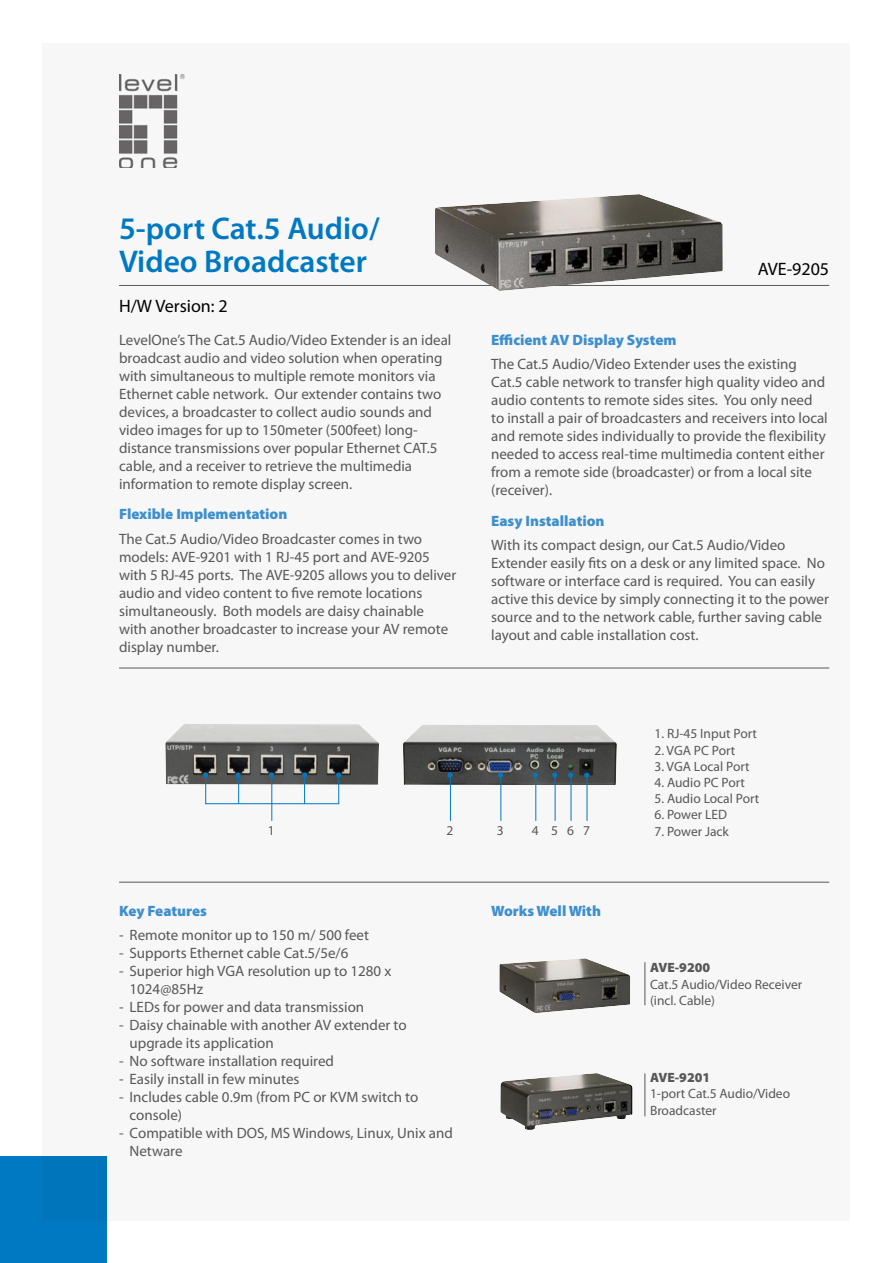
<style>
.page{position:relative;width:893px;height:1263px;background:#fff}
.page>*{position:absolute;margin:0;border:0;box-sizing:border-box;transform-origin:0 0}
.t1{font:600 31.5px/33px "Myriad Pro";color:#0079c2}
.t2{font:18px "Myriad Pro";color:#000}
.t3{font:15px/18px "Myriad Pro";color:#595757}
.t4{font:900 15px "Myriad Pro";color:#3e8fce}
.t5{font:13.5px/16.2px "Myriad Pro";color:#595757}
.t6{font:900 13.5px "Myriad Pro";color:#595757}
</style>
<div class="page">
<div style="left:43px;top:43px;width:807px;height:1177px;background:#f7f7f7"></div>
<div style="left:0;top:1157px;width:106px;height:106px;background:#0079c2"></div>
<img style="left:119px;top:74px;width:66px;height:94px">
<hr style="left:119px;top:285px;width:710px;height:1px;background:#595757">
<img style="left:165px;top:724px;width:214px;height:61px">
<img style="left:403px;top:725px;width:214px;height:60px">
<hr style="left:119px;top:668px;width:710px;height:1px;background:#595757">
<hr style="left:644px;top:962px;width:1px;height:43px;background:#595757">
<hr style="left:119px;top:882px;width:710px;height:1px;background:#595757">
<hr style="left:644px;top:1073px;width:1px;height:43px;background:#595757">
<img style="left:500px;top:1073px;width:133px;height:57px">
<img style="left:499px;top:958px;width:131px;height:55px">
<hr style="left:271px;top:776px;width:1px;height:45px;background:#0079c2">
<hr style="left:450px;top:776px;width:1px;height:45px;background:#0079c2">
<hr style="left:500px;top:776px;width:1px;height:45px;background:#0079c2">
<hr style="left:535px;top:776px;width:1px;height:45px;background:#0079c2">
<hr style="left:555px;top:776px;width:1px;height:45px;background:#0079c2">
<hr style="left:571px;top:776px;width:1px;height:45px;background:#0079c2">
<hr style="left:587px;top:776px;width:1px;height:45px;background:#0079c2">
<svg style="left:584px;top:772px;width:5px;height:6px"></svg>
<svg style="left:568px;top:772px;width:5px;height:6px"></svg>
<svg style="left:552px;top:772px;width:5px;height:6px"></svg>
<svg style="left:533px;top:772px;width:5px;height:6px"></svg>
<svg style="left:498px;top:772px;width:5px;height:6px"></svg>
<svg style="left:447px;top:772px;width:6px;height:6px"></svg>
<img style="left:435px;top:194px;width:288px;height:97px">
<svg style="left:203px;top:772px;width:138px;height:32px"></svg>
<h1 class="t1" style="left:119px;top:211px;width:262px">5-port Cat.5 Audio/<br>Video Broadcaster</h1>
<p class="t2" style="left:119px;top:295px;width:110px">H/W Version: 2</p>
<p class="t3" style="left:119px;top:330px;width:334px">LevelOne’s The Cat.5 Audio/Video Extender is an ideal broadcast audio and video solution when operating with simultaneous to multiple remote monitors via Ethernet cable network. Our extender contains two devices, a broadcaster to collect audio sounds and video images for up to 150meter (500feet) long&shy;distance transmissions over popular Ethernet CAT.5 cable, and a receiver to retrieve the multimedia information to remote display screen.</p>
<p class="t4" style="left:119px;top:504px;width:170px">Flexible Implementation</p>
<p class="t3" style="left:119px;top:529px;width:339px">The Cat.5 Audio/Video Broadcaster comes in two models: AVE-9201 with 1 RJ-45 port and AVE-9205 with 5 RJ-45 ports. The AVE-9205 allows you to deliver audio and video content to five remote locations simultaneously. Both models are daisy chainable<br>with another broadcaster to increase your AV remote display number.</p>
<p class="t2" style="left:758px;top:258px;width:73px">AVE-9205</p>
<p class="t4" style="left:491px;top:329px;width:187px">Efficient AV Display System</p>
<p class="t3" style="left:491px;top:355px;width:338px">The Cat.5 Audio/Video Extender uses the existing Cat.5 cable network to transfer high quality video and audio contents to remote sides sites. You only need to install a pair of broadcasters and receivers into local and remote sides individually to provide the flexibility needed to access real-time multimedia content either from a remote side (broadcaster) or from a local site (receiver).</p>
<p class="t4" style="left:491px;top:511px;width:115px">Easy Installation</p>
<p class="t3" style="left:491px;top:536px;width:339px">With its compact design, our Cat.5 Audio/Video Extender easily fits on a desk or any limited space. No software or interface card is required. You can easily active this device by simply connecting it to the power source and to the network cable, further saving cable layout and cable installation cost.</p>
<p class="t5" style="left:268px;top:822px;width:8px">1</p>
<p class="t5" style="left:446px;top:822px;width:8px">2</p>
<p class="t5" style="left:497px;top:822px;width:8px">3</p>
<p class="t5" style="left:532px;top:822px;width:60px">4 567</p>
<p class="t4" style="left:119px;top:900px;width:89px">Key Features</p>
<p class="t3" style="left:119px;top:926px;width:252px">- Remote monitor up to 150 m/ 500 feet</p>
<p class="t3" style="left:119px;top:944px;width:231px">- Supports Ethernet cable Cat.5/5e/6</p>
<p class="t3" style="left:130px;top:962px;width:263px;text-indent:-10px">- Superior high VGA resolution up to 1280 x<br>1024@85Hz</p>
<p class="t3" style="left:119px;top:998px;width:247px">- LEDs for power and data transmission</p>
<p class="t3" style="left:130px;top:1016px;width:279px;text-indent:-10px">- Daisy chainable with another AV extender to upgrade its application</p>
<p class="t3" style="left:119px;top:1052px;width:216px">- No software installation required</p>
<p class="t3" style="left:119px;top:1070px;width:182px">- Easily install in few minutes</p>
<p class="t3" style="left:130px;top:1088px;width:290px;text-indent:-10px">- Includes cable 0.9m (from PC or KVM switch to console)</p>
<p class="t3" style="left:130px;top:1124px;width:325px;text-indent:-10px">- Compatible with DOS, MS Windows, Linux, Unix and<br>Netware</p>
<p class="t4" style="left:491px;top:900px;width:111px">Works Well With</p>
<p class="t5" style="left:654px;top:726px;width:104px">1. RJ-45 Input Port</p>
<p class="t5" style="left:654px;top:742px;width:82px">2. VGA PC Port</p>
<p class="t5" style="left:654px;top:758px;width:97px">3. VGA Local Port</p>
<p class="t5" style="left:654px;top:774px;width:92px">4. Audio PC Port</p>
<p class="t5" style="left:654px;top:790px;width:106px">5. Audio Local Port</p>
<p class="t5" style="left:654px;top:807px;width:74px">6. Power LED</p>
<p class="t5" style="left:654px;top:823px;width:76px">7. Power Jack</p>
<p class="t6" style="left:650px;top:959px;width:62px">AVE-9200</p>
<p class="t5" style="left:650px;top:976px;width:154px">Cat.5 Audio/Video Receiver (incl. Cable)</p>
<p class="t6" style="left:650px;top:1069px;width:62px">AVE-9201</p>
<p class="t5" style="left:650px;top:1085px;width:142px">1-port Cat.5 Audio/Video<br>Broadcaster</p>
</div>
